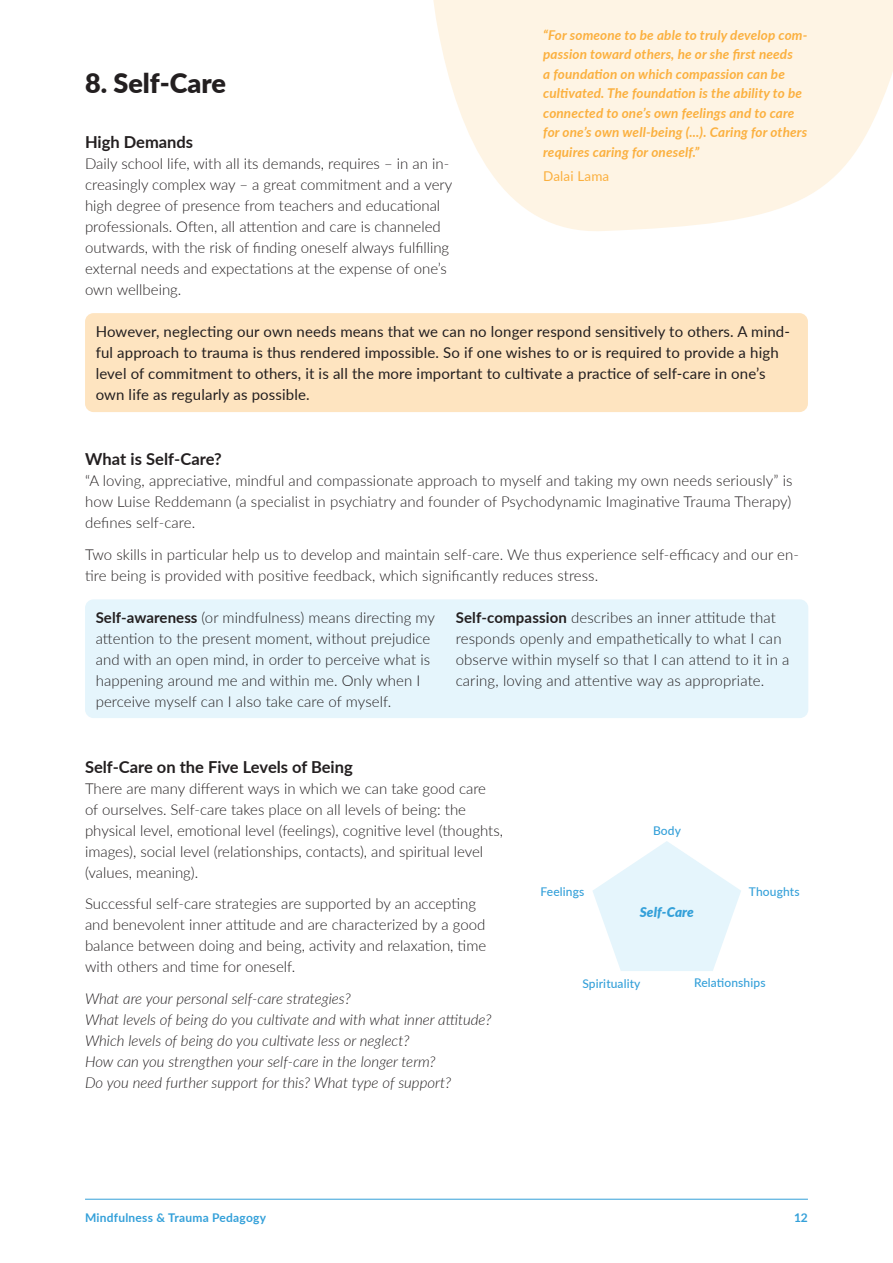
<style>
.page{position:relative;width:893px;height:1263px;background:#fff}
.page>*{position:absolute;margin:0;border:0;box-sizing:border-box;transform-origin:0 0}
.t1{font:900 27px "Lato";color:#231f20}
.t2{font:700 16.5px "Lato";color:#231f20}
.t3{font:300 15px/21px "Lato";color:#231f20}
.t4{font:15px/21px "Lato";letter-spacing:.01em;color:#231f20}
.t5{font:italic 300 15px/21px "Lato";color:#231f20}
.t6{font:italic 700 13.5px/19.5px "Lato";letter-spacing:.01em;color:#fbb03f}
.t7{font:13.5px "Lato";letter-spacing:.01em;color:#fbb03f}
.t8{font:italic 900 13.5px "Lato";letter-spacing:.01em;color:#34a0d9}
.t9{font:500 12px "Lato";letter-spacing:.01em;color:#34a0d9}
.t10{font:700 12px "Lato";letter-spacing:.02em;color:#34a0d9}
.s1{font-weight:700}
</style>
<div class="page">
<hr style="left:85px;top:1199px;width:723px;height:1px;background:#34a0d9">
<svg style="left:433px;top:0;width:460px;height:231px;fill:#fef4e4"></svg>
<div style="left:85px;top:599px;width:723px;height:119px;background:#e5f5fc;border-radius:9px"></div>
<div style="left:85px;top:313px;width:723px;height:99px;background:#fee4c0;border-radius:9px"></div>
<svg style="left:593px;top:841px;width:148px;height:130px"></svg>
<h1 class="t1" style="left:85px;top:63px;width:143px">8. Self-Care</h1>
<p class="t2" style="left:85px;top:130px;width:110px">High Demands</p>
<p class="t3" style="left:85px;top:152px;width:369px">Daily school life, with all its demands, requires – in an in&shy;creasingly complex way – a great commitment and a very high degree of presence from teachers and educational professionals. Often, all attention and care is channeled outwards, with the risk of finding oneself always fulfilling external needs and expectations at the expense of one’s own wellbeing.</p>
<p class="t6" style="left:543px;top:25px;width:266px">“For someone to be able to truly develop com&shy;passion toward others, he or she first needs<br>a foundation on which compassion can be cultivated. The foundation is the ability to be connected to one’s own feelings and to care for one’s own well-being (...). Caring for others requires caring for oneself.”</p>
<p class="t7" style="left:543px;top:166px;width:68px">Dalai Lama</p>
<p class="t4" style="left:96px;top:320px;width:696px">However, neglecting our own needs means that we can no longer respond sensitively to others. A mind&shy;ful approach to trauma is thus rendered impossible. So if one wishes to or is required to provide a high level of commitment to others, it is all the more important to cultivate a practice of self-care in one’s own life as regularly as possible.</p>
<p class="t2" style="left:85px;top:447px;width:138px">What is Self-Care?</p>
<p class="t3" style="left:85px;top:470px;width:709px;text-align:justify">“A loving, appreciative, mindful and compassionate approach to myself and taking my own needs seriously” is how Luise Reddemann (a specialist in psychiatry and founder of Psychodynamic Imaginative Trauma Therapy) defines self-care.</p>
<p class="t3" style="left:85px;top:543px;width:715px">Two skills in particular help us to develop and maintain self-care. We thus experience self-efficacy and our en&shy;tire being is provided with positive feedback, which significantly reduces stress.</p>
<p class="t3" style="left:96px;top:606px;width:341px"><span class="s1">Self-awareness</span> (or mindfulness) means directing my attention to the present moment, without prejudice and with an open mind, in order to perceive what is happening around me and within me. Only when I perceive myself can I also take care of myself.</p>
<p class="t3" style="left:456px;top:606px;width:335px"><span class="s1">Self-compassion</span> describes an inner attitude that responds openly and empathetically to what I can observe within myself so that I can attend to it in a caring, loving and attentive way as appropriate.</p>
<p class="t2" style="left:85px;top:754px;width:269px">Self-Care on the Five Levels of Being</p>
<p class="t3" style="left:85px;top:777px;width:419px">There are many different ways in which we can take good care of ourselves. Self-care takes place on all levels of being: the physical level, emotional level (feelings), cognitive level (thoughts, images), social level (relationships, contacts), and spiritual level (values, meaning).</p>
<p class="t3" style="left:85px;top:893px;width:403px">Successful self-care strategies are supported by an accepting and benevolent inner attitude and are characterized by a good balance between doing and being, activity and relaxation, time with others and time for oneself.</p>
<p class="t5" style="left:85px;top:987px;width:408px">What are your personal self-care strategies?<br>What levels of being do you cultivate and with what inner attitude?<br>Which levels of being do you cultivate less or neglect?<br>How can you strengthen your self-care in the longer term?<br>Do you need further support for this? What type of support?</p>
<p class="t9" style="left:653px;top:822px;width:29px">Body</p>
<p class="t9" style="left:540px;top:882px;width:45px">Feelings</p>
<p class="t9" style="left:749px;top:882px;width:52px">Thoughts</p>
<p class="t8" style="left:640px;top:901px;width:56px">Self-Care</p>
<p class="t9" style="left:582px;top:975px;width:60px">Spirituality</p>
<p class="t9" style="left:694px;top:974px;width:73px">Relationships</p>
<p class="t10" style="left:85px;top:1208px;width:182px">Mindfulness &amp; Trauma Pedagogy</p>
<p class="t10" style="left:794px;top:1208px;width:15px">12</p>
</div>
